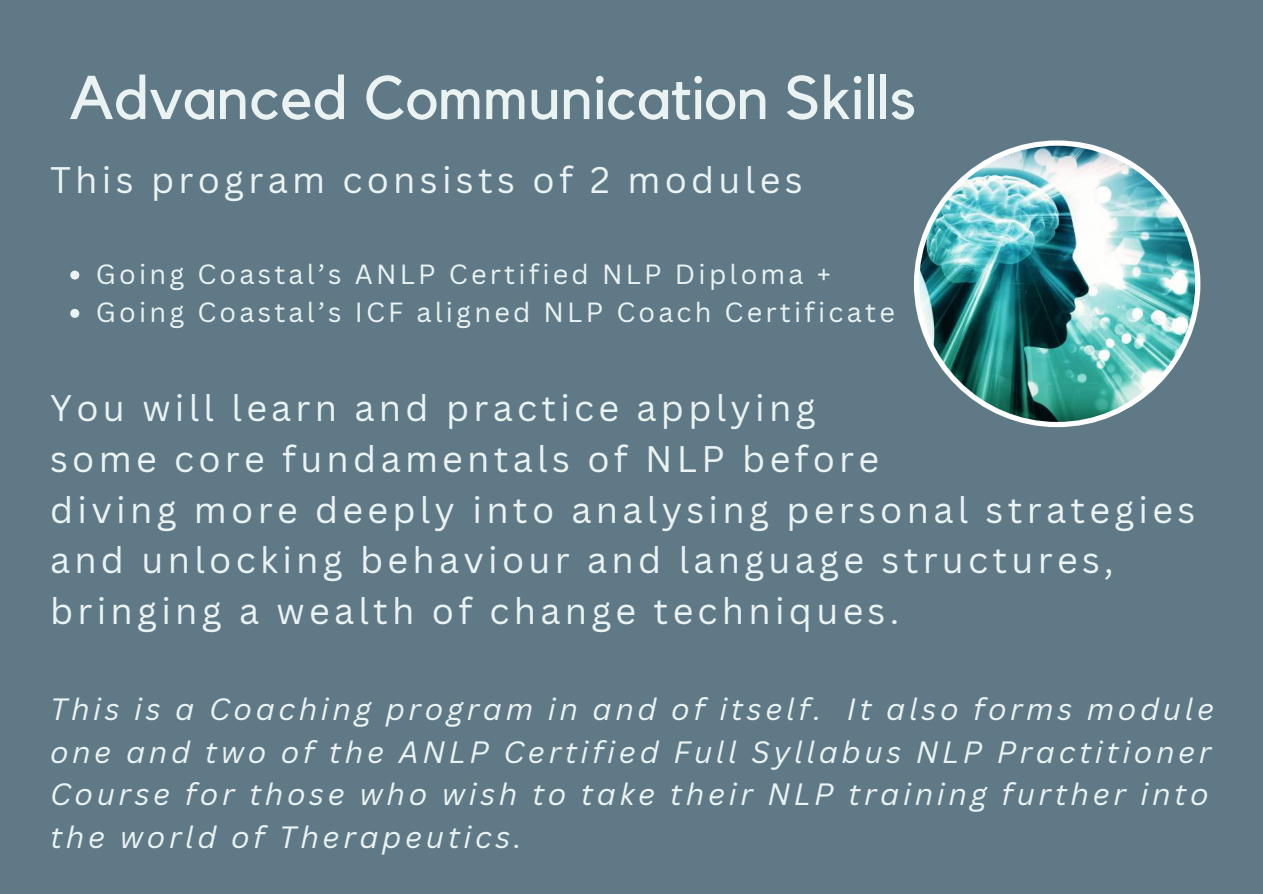
<style>
.page{position:relative;width:1263px;height:894px;background:#fff}
.page>*{position:absolute;margin:0;border:0;box-sizing:border-box;transform-origin:0 0}
.t1{font:61.05px "Kollektif";color:#eaf3f1}
.t2{font:36px/50.6px "Canva Sans";letter-spacing:.12em;color:#eaf3f1}
.t3{font:italic 30px/42.8px "Canva Sans";letter-spacing:.12em;color:#eaf3f1}
.t4{font:27px/38.2px "Canva Sans";letter-spacing:.12em;color:#eaf3f1}
</style>
<div class="page">
<div style="left:0;top:0;width:1263px;height:893px;background:#5f7986"></div>
<svg style="left:70px;top:270px;width:9px;height:9px"></svg>
<svg style="left:70px;top:309px;width:9px;height:9px"></svg>
<img style="left:914px;top:140px;width:286px;height:287px">
<h1 class="t1" style="left:69px;top:62px;width:848px">Advanced Communication Skills</h1>
<p class="t2" style="left:50px;top:155px;width:754px">This program consists of 2 modules</p>
<p class="t4" style="left:96px;top:255px;width:800px">Going Coastal’s ANLP Certified NLP Diploma +<br>Going Coastal’s ICF aligned NLP Coach Certificate</p>
<p class="t2" style="left:50px;top:383px;width:1147px">You will learn and practice applying<br>some core fundamentals of NLP before<br>diving more deeply into analysing personal strategies and unlocking behaviour and language structures, bringing a wealth of change techniques.</p>
<p class="t3" style="left:50px;top:687px;width:1166px">This is a Coaching program in and of itself. It also forms module one and two of the ANLP Certified Full Syllabus NLP Practitioner Course for those who wish to take their NLP training further into the world of Therapeutics.</p>
</div>
